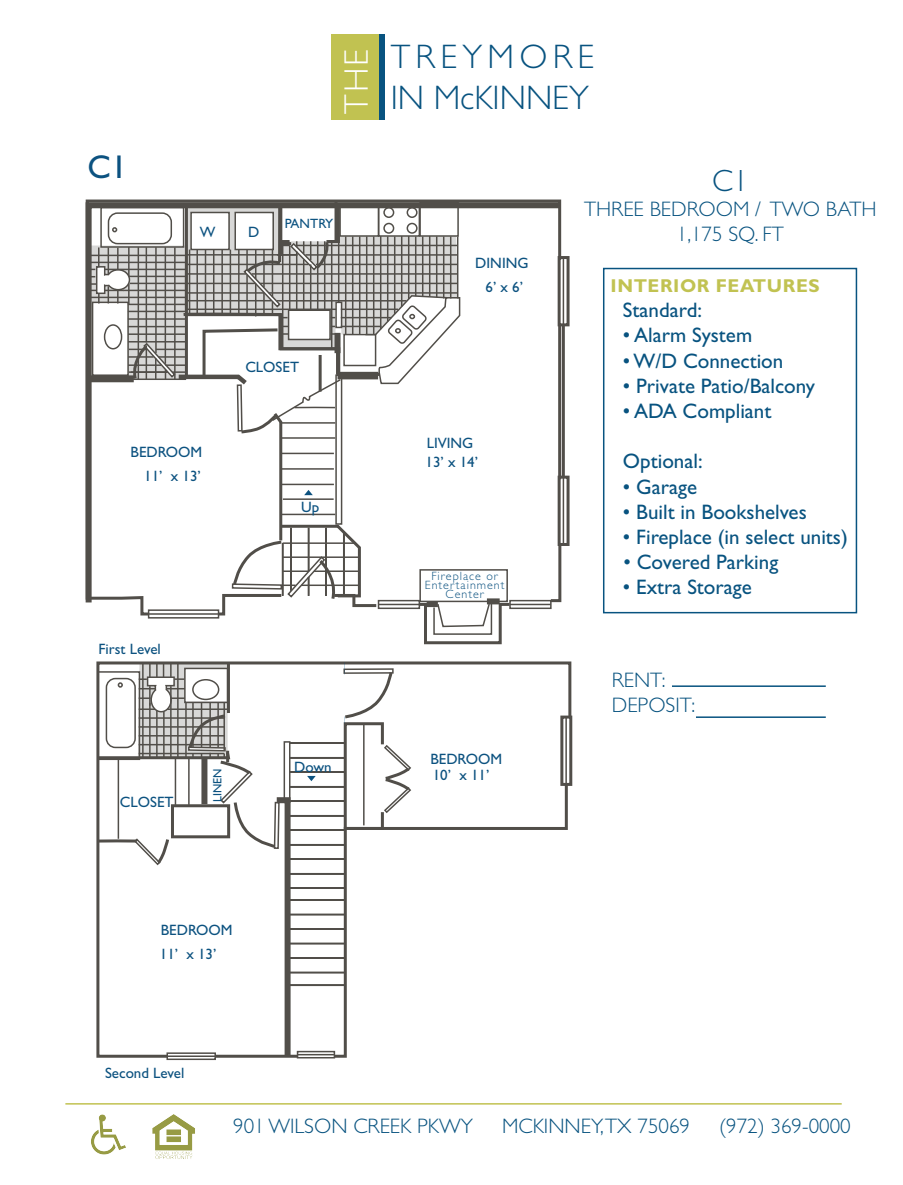
<style>
.page{position:relative;width:903px;height:1185px;background:#fff}
.page>*{position:absolute;margin:0;border:0;box-sizing:border-box;transform-origin:0 0}
.t1{font:300 34.05px "Gill Sans";color:#085380}
.t2{font:300 34.05px "Gill Sans";letter-spacing:.155em;color:#085380}
.t3{font:300 34.05px "Gill Sans";color:#fff}
.t4{font:33px "Gill Sans";color:#0c5280}
.t5{font:300 30.75px "Gill Sans";color:#085380}
.t6{font:21px "Gill Sans";color:#085380}
.t7{font:300 21px/25.2px "Gill Sans";color:#085380}
.t8{font:700 18.6px "Gill Sans";letter-spacing:.03em;color:#c1c251}
.t9{font:15px "Gill Sans";color:#0c5280}
.t10{font:13.5px "Gill Sans";color:#0c5280}
.t11{font:300 12px/9px "Gill Sans";letter-spacing:.085em;color:#0c5280;text-align:center}
.t12{font:12px "Gill Sans";color:#0c5280}
</style>
<div class="page">
<div style="left:558px;top:476px;width:12px;height:70px;border:3px solid #514e49"></div>
<div style="left:558px;top:256px;width:12px;height:70px;border:3px solid #514e49"></div>
<svg style="left:96px;top:661px;width:477px;height:398px"></svg>
<svg style="left:85px;top:199px;width:481px;height:409px"></svg>
<svg style="left:342px;top:670px;width:70px;height:161px"></svg>
<hr style="left:363px;top:724px;width:2px;height:101px;background:#514e49">
<hr style="left:290px;top:742px;width:56px;height:2px;background:#514e49">
<hr style="left:290px;top:757px;width:56px;height:1px;background:#514e49">
<hr style="left:290px;top:771px;width:56px;height:2px;background:#514e49">
<hr style="left:290px;top:786px;width:56px;height:1px;background:#514e49">
<hr style="left:290px;top:800px;width:56px;height:2px;background:#514e49">
<hr style="left:288px;top:815px;width:58px;height:1px;background:#514e49">
<hr style="left:288px;top:829px;width:58px;height:2px;background:#514e49">
<hr style="left:288px;top:844px;width:58px;height:1px;background:#514e49">
<hr style="left:288px;top:858px;width:58px;height:2px;background:#514e49">
<hr style="left:288px;top:873px;width:58px;height:1px;background:#514e49">
<hr style="left:288px;top:887px;width:58px;height:2px;background:#514e49">
<hr style="left:288px;top:899px;width:58px;height:2px;background:#514e49">
<hr style="left:288px;top:914px;width:58px;height:1px;background:#514e49">
<hr style="left:288px;top:928px;width:58px;height:2px;background:#514e49">
<hr style="left:288px;top:943px;width:58px;height:1px;background:#514e49">
<hr style="left:288px;top:957px;width:58px;height:2px;background:#514e49">
<hr style="left:288px;top:972px;width:58px;height:1px;background:#514e49">
<hr style="left:288px;top:985px;width:58px;height:1px;background:#514e49">
<svg style="left:307px;top:776px;width:9px;height:5px"></svg>
<hr style="left:562px;top:325px;width:3px;height:152px;background:#514e49">
<svg style="left:87px;top:199px;width:426px;height:446px"></svg>
<hr style="left:130px;top:283px;width:57px;height:1px;background:#514e49">
<hr style="left:129px;top:276px;width:58px;height:1px;background:#514e49">
<hr style="left:104px;top:269px;width:82px;height:1px;background:#514e49">
<hr style="left:88px;top:262px;width:99px;height:1px;background:#514e49">
<hr style="left:87px;top:255px;width:100px;height:1px;background:#514e49">
<svg style="left:96px;top:663px;width:198px;height:398px"></svg>
<div style="left:603px;top:268px;width:254px;height:345px;border:2px solid #085380"></div>
<hr style="left:672px;top:685px;width:154px;height:2px;background:#085380">
<hr style="left:696px;top:716px;width:130px;height:2px;background:#085380">
<hr style="left:65px;top:1103px;width:777px;height:2px;background:#c1c251">
<img style="left:91px;top:1114px;width:35px;height:41px">
<img style="left:152px;top:1114px;width:43px;height:45px">
<div style="left:371px;top:34px;width:14px;height:86px;background:#085380"></div>
<div style="left:332px;top:34px;width:47px;height:86px;background:#c1c251"></div>
<h2 class="t4" style="left:87px;top:148px;width:41px">C1</h2>
<h1 class="t3" style="left:337px;top:114px;width:66px;rotate:-90deg">THE</h1>
<p class="t9" style="left:200px;top:223px;width:17px">W</p>
<p class="t9" style="left:248px;top:223px;width:13px">D</p>
<p class="t10" style="left:285px;top:216px;width:50px">PANTRY</p>
<p class="t9" style="left:131px;top:443px;width:73px">BEDROOM</p>
<p class="t9" style="left:144px;top:467px;width:58px">11’ x 13’</p>
<p class="t9" style="left:245px;top:358px;width:55px">CLOSET</p>
<p class="t9" style="left:301px;top:499px;width:20px">Up</p>
<p class="t9" style="left:99px;top:640px;width:64px">First Level</p>
<p class="t9" style="left:120px;top:793px;width:55px">CLOSET</p>
<p class="t12" style="left:211px;top:802px;width:35px;rotate:-90deg">LINEN</p>
<p class="t9" style="left:294px;top:758px;width:39px">Down</p>
<h1 class="t2" style="left:391px;top:38px;width:205px">TREYMORE</h1>
<h1 class="t1" style="left:391px;top:79px;width:200px">IN McKINNEY</h1>
<p class="t9" style="left:475px;top:255px;width:55px">DINING</p>
<p class="t9" style="left:486px;top:278px;width:39px">6’ x 6’</p>
<p class="t9" style="left:427px;top:435px;width:48px">LIVING</p>
<p class="t9" style="left:426px;top:454px;width:54px">13’ x 14’</p>
<p class="t11" style="left:425px;top:572px;width:81px">Fireplace or<br>Entertainment<br>Center</p>
<p class="t9" style="left:430px;top:750px;width:73px">BEDROOM</p>
<p class="t9" style="left:433px;top:767px;width:58px">10’ x 11’</p>
<h3 class="t5" style="left:712px;top:163px;width:38px">C1</h3>
<p class="t7" style="left:584px;top:197px;width:294px;text-align:center">THREE BEDROOM / TWO BATH<br>1,175 SQ. FT</p>
<p class="t8" style="left:611px;top:275px;width:211px">INTERIOR FEATURES</p>
<p class="t6" style="left:623px;top:298px;width:81px">Standard:</p>
<p class="t6" style="left:623px;top:323px;width:131px">• Alarm System</p>
<p class="t6" style="left:623px;top:348px;width:162px">• W/D Connection</p>
<p class="t6" style="left:623px;top:374px;width:194px">• Private Patio/Balcony</p>
<p class="t6" style="left:623px;top:399px;width:150px">• ADA Compliant</p>
<p class="t6" style="left:623px;top:449px;width:81px">Optional:</p>
<p class="t6" style="left:623px;top:474px;width:76px">• Garage</p>
<p class="t6" style="left:623px;top:500px;width:185px">• Built in Bookshelves</p>
<p class="t6" style="left:623px;top:525px;width:226px">• Fireplace (in select units)</p>
<p class="t6" style="left:623px;top:550px;width:156px">• Covered Parking</p>
<p class="t6" style="left:623px;top:575px;width:130px">• Extra Storage</p>
<p class="t7" style="left:612px;top:667px;width:85px">RENT:<br>DEPOSIT:</p>
<p class="t9" style="left:161px;top:921px;width:73px">BEDROOM</p>
<p class="t9" style="left:160px;top:945px;width:58px">11’ x 13’</p>
<p class="t9" style="left:105px;top:1065px;width:81px">Second Level</p>
<p class="t7" style="left:233px;top:1114px;width:241px">901 WILSON CREEK PKWY</p>
<p class="t7" style="left:502px;top:1114px;width:189px">MCKINNEY,TX 75069</p>
<p class="t7" style="left:719px;top:1114px;width:133px">(972) 369-0000</p>
</div>
